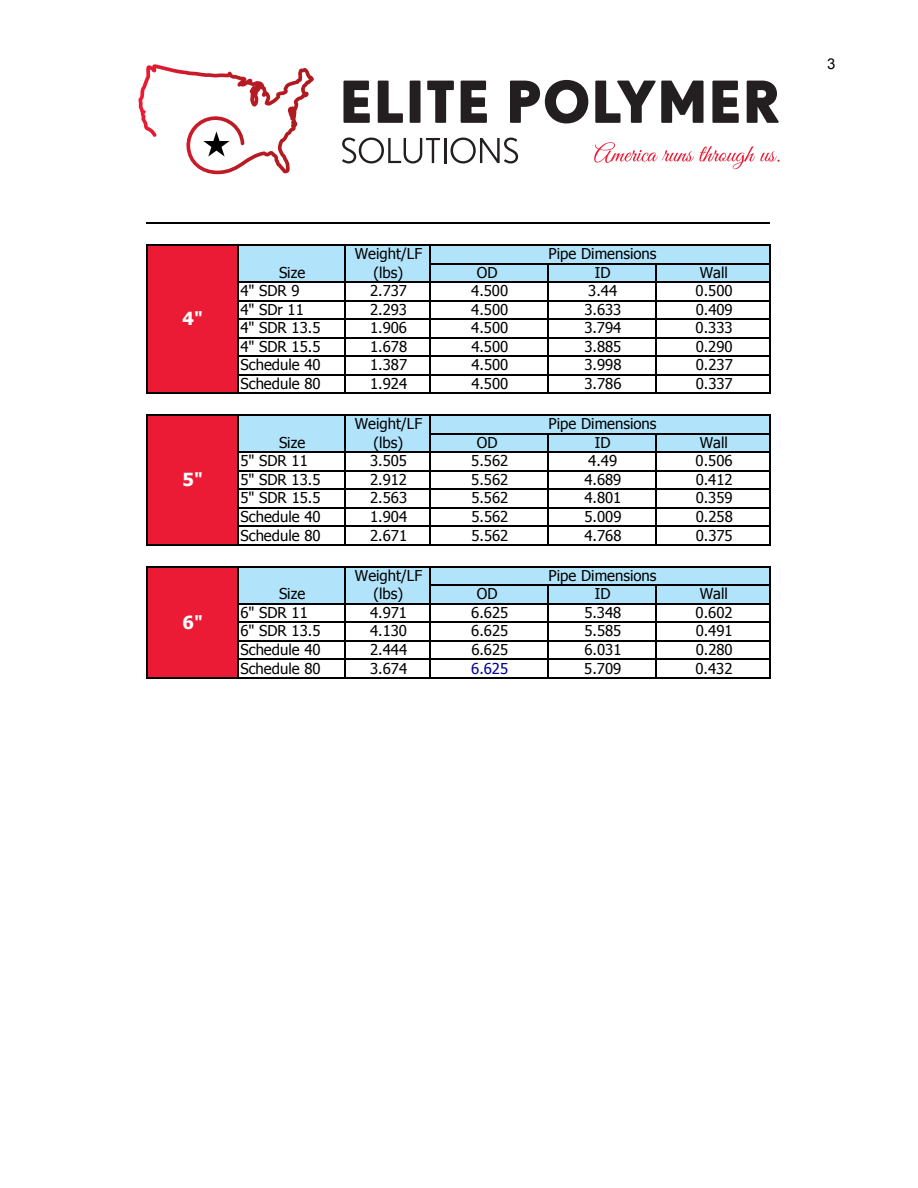
<style>
.page{position:relative;width:918px;height:1188px;background:#fff}
.page>*{position:absolute;margin:0;border:0;box-sizing:border-box;transform-origin:0 0}
.t1{font:700 18px "Tahoma";color:#fff}
.t2{font:15px "Tahoma";color:#000}
.t3{font:15px "Tahoma";color:#000090}
.t4{font:15px "Arial";color:#000}
</style>
<div class="page">
<div style="left:147px;top:245px;width:91px;height:37px;background:#ec1b35"></div>
<div style="left:238px;top:245px;width:532px;height:37px;background:#b1e3fa"></div>
<div style="left:147px;top:282px;width:91px;height:111px;background:#ec1b35"></div>
<div style="left:147px;top:415px;width:91px;height:37px;background:#ec1b35"></div>
<div style="left:238px;top:415px;width:532px;height:37px;background:#b1e3fa"></div>
<div style="left:147px;top:452px;width:91px;height:93px;background:#ec1b35"></div>
<div style="left:147px;top:567px;width:91px;height:37px;background:#ec1b35"></div>
<div style="left:238px;top:567px;width:532px;height:37px;background:#b1e3fa"></div>
<div style="left:147px;top:604px;width:91px;height:74px;background:#ec1b35"></div>
<hr style="left:146px;top:244px;width:1px;height:150px;background:#000">
<hr style="left:237px;top:246px;width:1px;height:148px;background:#000">
<hr style="left:345px;top:246px;width:1px;height:148px;background:#000">
<hr style="left:430px;top:246px;width:1px;height:148px;background:#000">
<hr style="left:769px;top:246px;width:2px;height:148px;background:#000">
<hr style="left:547px;top:264px;width:1px;height:130px;background:#000">
<hr style="left:656px;top:264px;width:1px;height:130px;background:#000">
<hr style="left:146px;top:414px;width:1px;height:132px;background:#000">
<hr style="left:237px;top:416px;width:1px;height:130px;background:#000">
<hr style="left:345px;top:416px;width:1px;height:130px;background:#000">
<hr style="left:430px;top:416px;width:1px;height:130px;background:#000">
<hr style="left:769px;top:416px;width:2px;height:130px;background:#000">
<hr style="left:547px;top:434px;width:1px;height:112px;background:#000">
<hr style="left:656px;top:434px;width:1px;height:112px;background:#000">
<hr style="left:146px;top:566px;width:1px;height:113px;background:#000">
<hr style="left:237px;top:567px;width:1px;height:112px;background:#000">
<hr style="left:345px;top:567px;width:1px;height:112px;background:#000">
<hr style="left:430px;top:567px;width:1px;height:112px;background:#000">
<hr style="left:769px;top:567px;width:2px;height:112px;background:#000">
<hr style="left:547px;top:586px;width:1px;height:93px;background:#000">
<hr style="left:656px;top:586px;width:1px;height:93px;background:#000">
<hr style="left:147px;top:222px;width:623px;height:2px;background:#000">
<hr style="left:147px;top:244px;width:624px;height:2px;background:#000">
<hr style="left:431px;top:263px;width:340px;height:1px;background:#000">
<hr style="left:238px;top:281px;width:533px;height:2px;background:#000">
<hr style="left:238px;top:300px;width:533px;height:1px;background:#000">
<hr style="left:238px;top:318px;width:533px;height:2px;background:#000">
<hr style="left:238px;top:337px;width:533px;height:1px;background:#000">
<hr style="left:238px;top:356px;width:533px;height:1px;background:#000">
<hr style="left:238px;top:374px;width:533px;height:1px;background:#000">
<hr style="left:147px;top:393px;width:624px;height:1px;background:#000">
<hr style="left:147px;top:414px;width:624px;height:2px;background:#000">
<hr style="left:431px;top:433px;width:340px;height:1px;background:#000">
<hr style="left:238px;top:451px;width:533px;height:2px;background:#000">
<hr style="left:238px;top:470px;width:533px;height:1px;background:#000">
<hr style="left:238px;top:489px;width:533px;height:1px;background:#000">
<hr style="left:238px;top:507px;width:533px;height:1px;background:#000">
<hr style="left:238px;top:526px;width:533px;height:1px;background:#000">
<hr style="left:147px;top:544px;width:624px;height:2px;background:#000">
<hr style="left:147px;top:566px;width:624px;height:1px;background:#000">
<hr style="left:431px;top:584px;width:340px;height:2px;background:#000">
<hr style="left:238px;top:603px;width:533px;height:1px;background:#000">
<hr style="left:238px;top:622px;width:533px;height:1px;background:#000">
<hr style="left:238px;top:640px;width:533px;height:2px;background:#000">
<hr style="left:238px;top:659px;width:533px;height:1px;background:#000">
<hr style="left:147px;top:677px;width:624px;height:2px;background:#000">
<svg style="left:343px;top:81px;width:27px;height:42px"></svg>
<svg style="left:378px;top:81px;width:25px;height:42px"></svg>
<div style="left:410px;top:81px;width:11px;height:42px;background:#231f20"></div>
<svg style="left:427px;top:81px;width:27px;height:42px"></svg>
<svg style="left:461px;top:81px;width:26px;height:42px"></svg>
<svg style="left:510px;top:80px;width:78px;height:43px"></svg>
<svg style="left:595px;top:81px;width:109px;height:42px"></svg>
<svg style="left:712px;top:81px;width:27px;height:42px"></svg>
<svg style="left:747px;top:81px;width:32px;height:42px"></svg>
<svg style="left:342px;top:138px;width:98px;height:25px"></svg>
<hr style="left:444px;top:138px;width:2px;height:25px;background:#231f20">
<svg style="left:451px;top:138px;width:67px;height:25px"></svg>
<svg style="left:594px;top:142px;width:186px;height:27px"></svg>
<svg style="left:138px;top:64px;width:105px;height:93px"></svg>
<p class="t1" style="left:183px;top:306px;width:22px">4"</p>
<p class="t1" style="left:183px;top:467px;width:22px">5"</p>
<p class="t1" style="left:183px;top:609px;width:22px">6"</p>
<p class="t2" style="left:355px;top:244px;width:69px">Weight/LF</p>
<p class="t2" style="left:549px;top:244px;width:109px">Pipe Dimensions</p>
<p class="t2" style="left:279px;top:262px;width:28px">Size</p>
<p class="t2" style="left:373px;top:262px;width:31px">(lbs)</p>
<p class="t2" style="left:477px;top:262px;width:22px">OD</p>
<p class="t2" style="left:595px;top:262px;width:17px">ID</p>
<p class="t2" style="left:700px;top:262px;width:30px">Wall</p>
<p class="t2" style="left:240px;top:281px;width:61px">4" SDR 9</p>
<p class="t2" style="left:370px;top:281px;width:38px">2.737</p>
<p class="t2" style="left:471px;top:281px;width:38px">4.500</p>
<p class="t2" style="left:588px;top:281px;width:30px">3.44</p>
<p class="t2" style="left:696px;top:281px;width:38px">0.500</p>
<p class="t2" style="left:241px;top:299px;width:65px">4" SDr 11</p>
<p class="t2" style="left:370px;top:299px;width:39px">2.293</p>
<p class="t2" style="left:471px;top:299px;width:39px">4.500</p>
<p class="t2" style="left:584px;top:299px;width:39px">3.633</p>
<p class="t2" style="left:696px;top:299px;width:39px">0.409</p>
<p class="t2" style="left:240px;top:318px;width:81px">4" SDR 13.5</p>
<p class="t2" style="left:370px;top:318px;width:38px">1.906</p>
<p class="t2" style="left:471px;top:318px;width:38px">4.500</p>
<p class="t2" style="left:584px;top:318px;width:38px">3.794</p>
<p class="t2" style="left:696px;top:318px;width:38px">0.333</p>
<p class="t2" style="left:241px;top:336px;width:81px">4" SDR 15.5</p>
<p class="t2" style="left:370px;top:336px;width:38px">1.678</p>
<p class="t2" style="left:471px;top:336px;width:38px">4.500</p>
<p class="t2" style="left:584px;top:336px;width:38px">3.885</p>
<p class="t2" style="left:696px;top:336px;width:38px">0.290</p>
<p class="t2" style="left:241px;top:355px;width:82px">Schedule 40</p>
<p class="t2" style="left:370px;top:355px;width:39px">1.387</p>
<p class="t2" style="left:471px;top:355px;width:39px">4.500</p>
<p class="t2" style="left:584px;top:355px;width:39px">3.998</p>
<p class="t2" style="left:696px;top:355px;width:39px">0.237</p>
<p class="t2" style="left:241px;top:373px;width:82px">Schedule 80</p>
<p class="t2" style="left:370px;top:373px;width:39px">1.924</p>
<p class="t2" style="left:471px;top:373px;width:39px">4.500</p>
<p class="t2" style="left:584px;top:373px;width:39px">3.786</p>
<p class="t2" style="left:696px;top:373px;width:39px">0.337</p>
<p class="t2" style="left:355px;top:414px;width:69px">Weight/LF</p>
<p class="t2" style="left:549px;top:414px;width:109px">Pipe Dimensions</p>
<p class="t2" style="left:279px;top:432px;width:28px">Size</p>
<p class="t2" style="left:373px;top:432px;width:31px">(lbs)</p>
<p class="t2" style="left:477px;top:432px;width:22px">OD</p>
<p class="t2" style="left:595px;top:432px;width:17px">ID</p>
<p class="t2" style="left:700px;top:432px;width:30px">Wall</p>
<p class="t2" style="left:240px;top:451px;width:69px">5" SDR 11</p>
<p class="t2" style="left:370px;top:451px;width:38px">3.505</p>
<p class="t2" style="left:471px;top:451px;width:38px">5.562</p>
<p class="t2" style="left:588px;top:451px;width:30px">4.49</p>
<p class="t2" style="left:696px;top:451px;width:38px">0.506</p>
<p class="t2" style="left:241px;top:469px;width:81px">5" SDR 13.5</p>
<p class="t2" style="left:370px;top:469px;width:38px">2.912</p>
<p class="t2" style="left:471px;top:469px;width:38px">5.562</p>
<p class="t2" style="left:584px;top:469px;width:38px">4.689</p>
<p class="t2" style="left:696px;top:469px;width:38px">0.412</p>
<p class="t2" style="left:241px;top:488px;width:81px">5" SDR 15.5</p>
<p class="t2" style="left:370px;top:488px;width:38px">2.563</p>
<p class="t2" style="left:471px;top:488px;width:38px">5.562</p>
<p class="t2" style="left:584px;top:488px;width:38px">4.801</p>
<p class="t2" style="left:696px;top:488px;width:38px">0.359</p>
<p class="t2" style="left:241px;top:506px;width:82px">Schedule 40</p>
<p class="t2" style="left:370px;top:506px;width:39px">1.904</p>
<p class="t2" style="left:471px;top:506px;width:39px">5.562</p>
<p class="t2" style="left:585px;top:506px;width:39px">5.009</p>
<p class="t2" style="left:696px;top:506px;width:39px">0.258</p>
<p class="t2" style="left:241px;top:525px;width:82px">Schedule 80</p>
<p class="t2" style="left:370px;top:525px;width:39px">2.671</p>
<p class="t2" style="left:471px;top:525px;width:39px">5.562</p>
<p class="t2" style="left:584px;top:525px;width:39px">4.768</p>
<p class="t2" style="left:696px;top:525px;width:39px">0.375</p>
<p class="t2" style="left:355px;top:565px;width:69px">Weight/LF</p>
<p class="t2" style="left:549px;top:565px;width:109px">Pipe Dimensions</p>
<p class="t2" style="left:279px;top:584px;width:28px">Size</p>
<p class="t2" style="left:373px;top:584px;width:31px">(lbs)</p>
<p class="t2" style="left:477px;top:584px;width:22px">OD</p>
<p class="t2" style="left:595px;top:584px;width:17px">ID</p>
<p class="t2" style="left:700px;top:584px;width:30px">Wall</p>
<p class="t2" style="left:240px;top:602px;width:69px">6" SDR 11</p>
<p class="t2" style="left:370px;top:602px;width:38px">4.971</p>
<p class="t2" style="left:471px;top:602px;width:38px">6.625</p>
<p class="t2" style="left:584px;top:602px;width:38px">5.348</p>
<p class="t2" style="left:696px;top:602px;width:38px">0.602</p>
<p class="t2" style="left:241px;top:621px;width:81px">6" SDR 13.5</p>
<p class="t2" style="left:370px;top:621px;width:38px">4.130</p>
<p class="t2" style="left:471px;top:621px;width:38px">6.625</p>
<p class="t2" style="left:584px;top:621px;width:38px">5.585</p>
<p class="t2" style="left:696px;top:621px;width:38px">0.491</p>
<p class="t2" style="left:241px;top:640px;width:82px">Schedule 40</p>
<p class="t2" style="left:370px;top:640px;width:39px">2.444</p>
<p class="t2" style="left:471px;top:640px;width:39px">6.625</p>
<p class="t2" style="left:584px;top:640px;width:39px">6.031</p>
<p class="t2" style="left:696px;top:640px;width:39px">0.280</p>
<p class="t2" style="left:241px;top:658px;width:82px">Schedule 80</p>
<p class="t2" style="left:370px;top:658px;width:39px">3.674</p>
<p class="t3" style="left:471px;top:658px;width:38px">6.625</p>
<p class="t2" style="left:584px;top:658px;width:38px">5.709</p>
<p class="t2" style="left:696px;top:658px;width:38px">0.432</p>
<p class="t4" style="left:827px;top:54px;width:10px">3</p>
</div>
